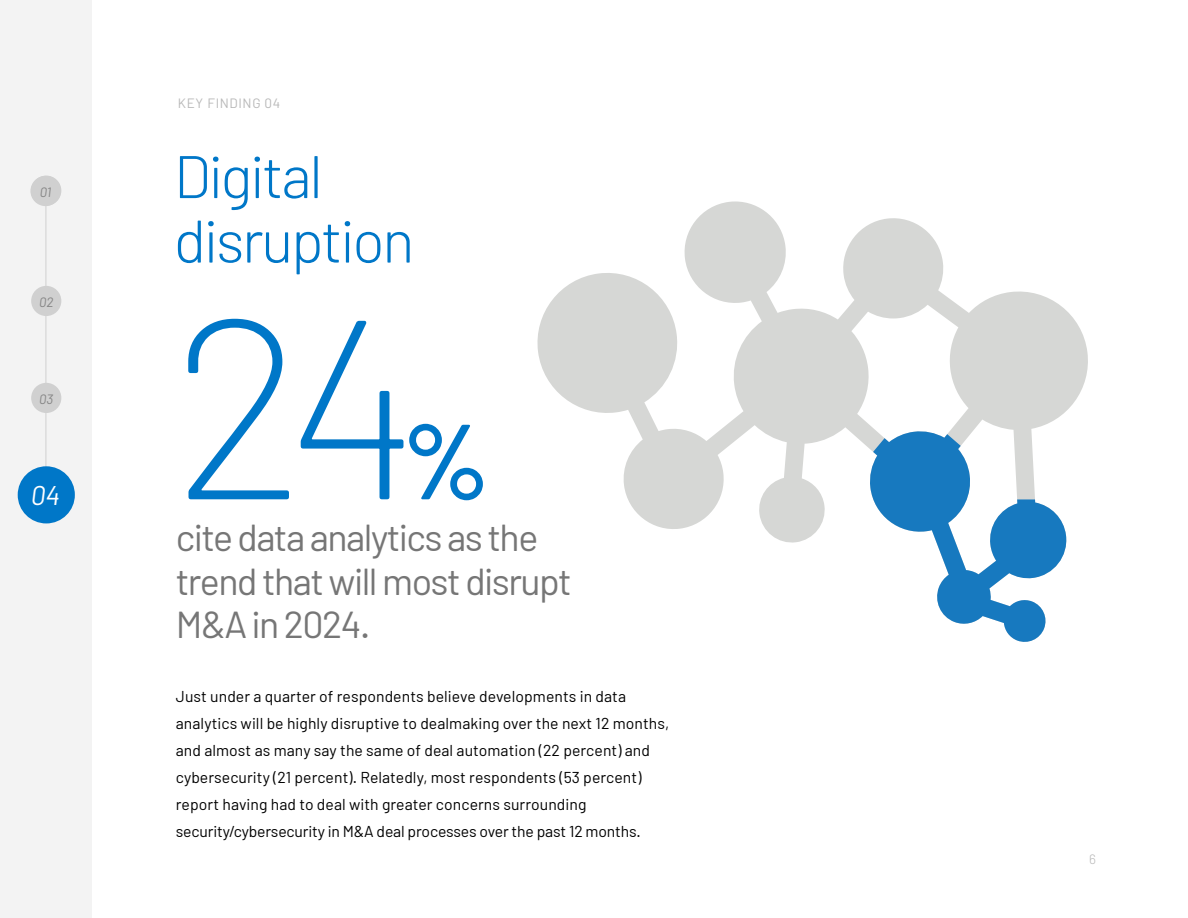
<style>
.page{position:relative;width:1188px;height:918px;background:#fff}
.page>*{position:absolute;margin:0;border:0;box-sizing:border-box;transform-origin:0 0}
.H1_-_LIGHT{font:200 255px "Barlow";color:#0077c8}
.H1_-_LIGHT-2{font:600 106.5px "Barlow";color:#0077c8}
.H1_-_LIGHT-3{font:300 60px/64.5px "Barlow";letter-spacing:-.04em;color:#0077c8}
.H1_-_LIGHT-4{font:37.5px/43.5px "Barlow";letter-spacing:-.04em;color:#767676}
.t1{font:italic 27px "Barlow";color:#fff}
.t2{font:15.75px/27px "Barlow";letter-spacing:.005em;color:#000}
.t3{font:13.5px "Barlow";letter-spacing:.05em;color:#b8b8b8}
.t4{font:italic 13.5px "Barlow";color:#858585}
.t5{font:300 13.5px "Barlow";color:#b8b8b8}
</style>
<div class="page">
<div style="left:0;top:0;width:92px;height:918px;background:#f3f3f3"></div>
<hr style="left:46px;top:191px;width:1px;height:308px;background:#d0d0d0">
<div style="left:31px;top:176px;width:30px;height:30px;background:#d0d0d0;border-radius:50%"></div>
<div style="left:31px;top:286px;width:30px;height:30px;background:#d0d0d0;border-radius:50%"></div>
<div style="left:30px;top:176px;width:31px;height:30px;background:#d0d0d0;border-radius:50%"></div>
<div style="left:31px;top:383px;width:30px;height:30px;background:#d0d0d0;border-radius:50%"></div>
<div style="left:18px;top:466px;width:57px;height:57px;background:#0077c8;border-radius:50%"></div>
<svg style="left:537px;top:201px;width:551px;height:342px"></svg>
<svg style="left:864px;top:428px;width:224px;height:214px"></svg>
<p class="t4" style="left:40px;top:184px;width:13px">01</p>
<p class="t4" style="left:39px;top:294px;width:16px">02</p>
<p class="t4" style="left:39px;top:391px;width:16px">03</p>
<p class="t1" style="left:31px;top:478px;width:31px">04</p>
<p class="t3" style="left:178px;top:95px;width:104px">KEY FINDING 04</p>
<p class="H1_-_LIGHT-3" style="left:174px;top:143px;width:242px">Digital disruption</p>
<p class="H1_-_LIGHT" style="left:172px;top:249px;width:250px">24</p>
<p class="H1_-_LIGHT-2" style="left:401px;top:395px;width:90px">%</p>
<p class="H1_-_LIGHT-4" style="left:176px;top:515px;width:397px">cite data analytics as the trend that will most disrupt<br>M&amp;A in 2024.</p>
<p class="t2" style="left:176px;top:682px;width:495px">Just under a quarter of respondents believe developments in data analytics will be highly disruptive to dealmaking over the next 12 months, and almost as many say the same of deal automation (22 percent) and cybersecurity (21 percent). Relatedly, most respondents (53 percent) report having had to deal with greater concerns surrounding security/cybersecurity in M&amp;A deal processes over the past 12 months.</p>
<p class="t5" style="left:1089px;top:851px;width:8px">6</p>
</div>
